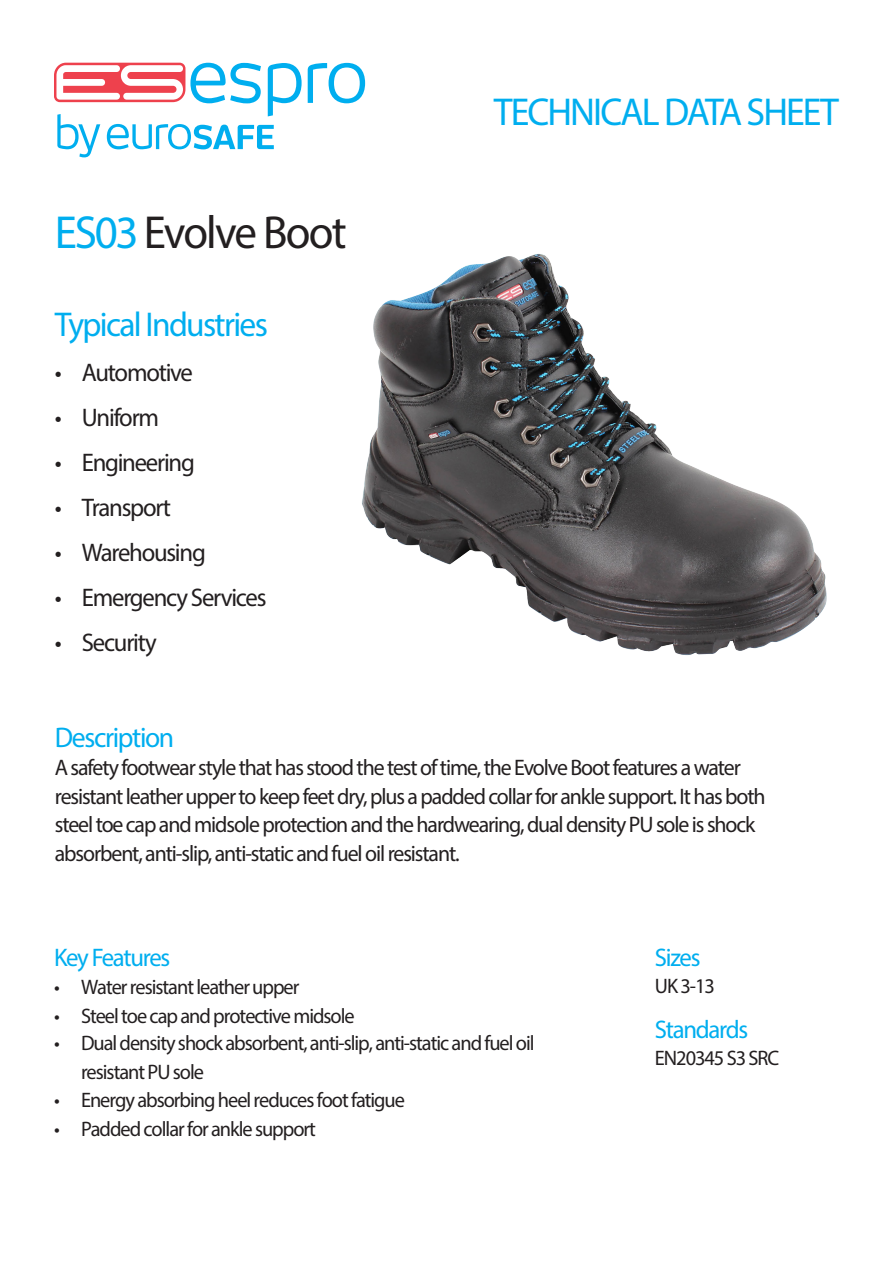
<style>
.page{position:relative;width:893px;height:1263px;background:#fff}
.page>*{position:absolute;margin:0;border:0;box-sizing:border-box;transform-origin:0 0}
.t1{font:46.5px "Myriad Pro";letter-spacing:-.045em;color:#231f20}
.t2{font:39px "Myriad Pro";letter-spacing:-.05em;color:#00aeef}
.t3{font:34.5px "Myriad Pro";letter-spacing:-.05em;color:#00aeef}
.t4{font:28.5px "Myriad Pro";letter-spacing:-.05em;color:#00aeef}
.t5{font:25.5px "Myriad Pro";letter-spacing:-.05em;color:#231f20}
.t6{font:25.5px "Myriad Pro";letter-spacing:-.05em;color:#00aeef}
.t7{font:22.5px/28.5px "Myriad Pro";letter-spacing:-.05em;color:#231f20}
.t8{font:21px/28.5px "Myriad Pro";letter-spacing:-.05em;color:#231f20}
.s1{color:#00aeef}
</style>
<div class="page">
<svg style="left:268px;top:63px;width:34px;height:53px"></svg>
<svg style="left:308px;top:63px;width:57px;height:40px"></svg>
<svg style="left:54px;top:63px;width:207px;height:40px"></svg>
<svg style="left:57px;top:114px;width:43px;height:43px"></svg>
<svg style="left:107px;top:124px;width:167px;height:25px"></svg>
<img style="left:362px;top:254px;width:465px;height:401px">
<p class="t1" style="left:55px;top:204px;width:293px"><span class="s1">ES03</span> Evolve Boot</p>
<p class="t3" style="left:55px;top:303px;width:215px">Typical Industries</p>
<p class="t5" style="left:55px;top:356px;width:140px">• Automotive</p>
<p class="t5" style="left:55px;top:401px;width:106px">• Uniform</p>
<p class="t5" style="left:55px;top:446px;width:142px">• Engineering</p>
<p class="t5" style="left:55px;top:491px;width:118px">• Transport</p>
<p class="t5" style="left:55px;top:536px;width:152px">• Warehousing</p>
<p class="t5" style="left:55px;top:581px;width:213px">• Emergency Services</p>
<p class="t5" style="left:55px;top:626px;width:103px">• Security</p>
<p class="t2" style="left:494px;top:88px;width:347px">TECHNICAL DATA SHEET</p>
<p class="t4" style="left:55px;top:720px;width:121px">Description</p>
<p class="t7" style="left:55px;top:753px;width:712px">A safety footwear style that has stood the test of time, the Evolve Boot features a water resistant leather upper to keep feet dry, plus a padded collar for ankle support. It has both steel toe cap and midsole protection and the hardwearing, dual density PU sole is shock absorbent, anti-slip, anti-static and fuel oil resistant.</p>
<p class="t6" style="left:54px;top:941px;width:118px">Key Features</p>
<p class="t8" style="left:54px;top:972px;width:247px">• Water resistant leather upper</p>
<p class="t8" style="left:54px;top:1001px;width:302px">• Steel toe cap and protective midsole</p>
<p class="t8" style="left:81px;top:1029px;width:455px;text-indent:-27px">• Dual density shock absorbent, anti-slip, anti-static and fuel oil resistant PU sole</p>
<p class="t8" style="left:54px;top:1086px;width:353px">• Energy absorbing heel reduces foot fatigue</p>
<p class="t8" style="left:54px;top:1114px;width:263px">• Padded collar for ankle support</p>
<p class="t6" style="left:655px;top:941px;width:47px">Sizes</p>
<p class="t8" style="left:655px;top:971px;width:62px">UK 3-13</p>
<p class="t6" style="left:655px;top:1013px;width:95px">Standards</p>
<p class="t8" style="left:655px;top:1043px;width:126px">EN20345 S3 SRC</p>
</div>
